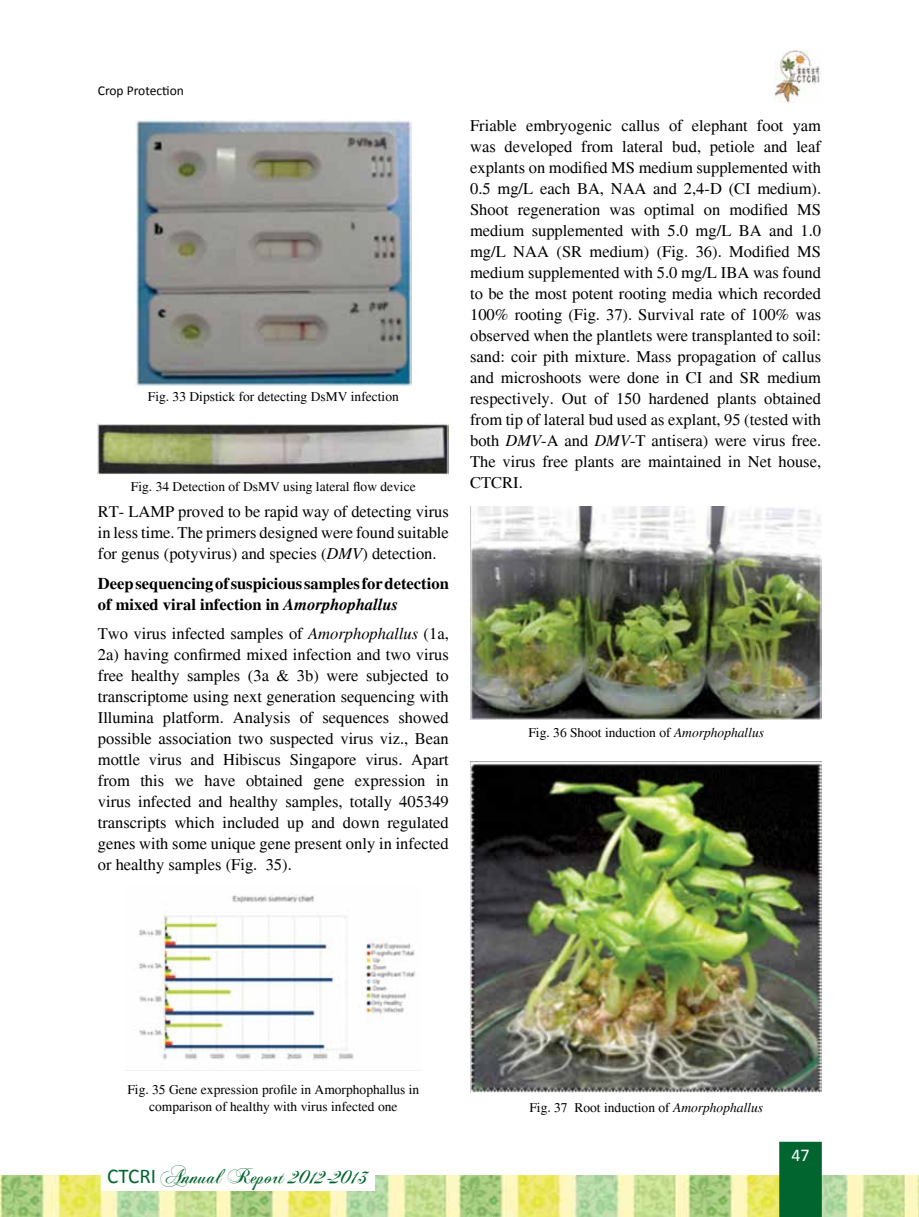
<style>
.page{position:relative;width:919px;height:1217px;background:#fff}
.page>*{position:absolute;margin:0;border:0;box-sizing:border-box;transform-origin:0 0}
.t1{font:21px "Chopin Script";color:#00652e}
.t2{font:18px "Calibri";color:#fff}
.t3{font:16.5px/21px "Times";color:#000;text-align:justify}
.t4{font:700 16.5px/21px "Times";color:#000}
.t5{font:13.5px/16.2px "Times";color:#000;text-align:center}
.t6{font:13.5px "Calibri";color:#000}
.s1{font-style:italic}
.s2{font-family:"Calibri"}
</style>
<div class="page">
<img style="left:0;top:1175px;width:918px;height:41px">
<img style="left:774px;top:51px;width:47px;height:51px">
<div style="left:779px;top:1141px;width:42px;height:75px;background:#00652e;border:2px solid #00652e"></div>
<div style="left:101px;top:1160px;width:273px;height:30px;background:#fff"></div>
<img style="left:135px;top:119px;width:276px;height:266px">
<img style="left:98px;top:423px;width:351px;height:51px">
<img style="left:138px;top:894px;width:278px;height:166px">
<img style="left:471px;top:506px;width:350px;height:213px">
<img style="left:471px;top:761px;width:350px;height:330px">
<p class="t6" style="left:98px;top:82px;width:88px">Crop Protection</p>
<p class="t5" style="left:148px;top:388px;width:252px">Fig. 33 Dipstick for detecting DsMV infection</p>
<p class="t5" style="left:131px;top:478px;width:286px">Fig. 34 Detection of DsMV using lateral flow device</p>
<p class="t3" style="left:98px;top:501px;width:352px">RT- LAMP proved to be rapid way of detecting virus in less time. The primers designed were found suitable for genus (potyvirus) and species (<span class="s1">DMV</span>) detection.</p>
<p class="t4" style="left:98px;top:572px;width:352px">Deep sequencing of suspicious samples for detection of mixed viral infection in <span class="s1">Amorphophallus</span></p>
<p class="t3" style="left:98px;top:623px;width:352px">Two virus infected samples of <span class="s1">Amorphophallus</span> (1a, 2a) having confirmed mixed infection and two virus free healthy samples (3a &amp; 3b) were subjected to transcriptome using next generation sequencing with Illumina platform. Analysis of sequences showed possible association two suspected virus viz., Bean mottle virus and Hibiscus Singapore virus. Apart from this we have obtained gene expression in virus infected and healthy samples, totally 405349 transcripts which included up and down regulated genes with some unique gene present only in infected or healthy samples (Fig. 35).</p>
<p class="t3" style="left:470px;top:115px;width:352px">Friable embryogenic callus of elephant foot yam was developed from lateral bud, petiole and leaf explants on modified MS medium supplemented with 0.5 mg/L each BA, NAA and 2,4-D (CI medium).<br>Shoot regeneration was optimal on modified MS medium supplemented with 5.0 mg/L BA and 1.0 mg/L NAA (SR medium) (Fig. 36). Modified MS medium supplemented with 5.0 mg/L IBA was found to be the most potent rooting media which recorded 100% rooting (Fig. 37). Survival rate of 100% was observed when the plantlets were transplanted to soil: sand: coir pith mixture. Mass propagation of callus and microshoots were done in CI and SR medium respectively. Out of 150 hardened plants obtained from tip of lateral bud used as explant, 95 (tested with both <span class="s1">DMV</span>-A and <span class="s1">DMV</span>-T antisera) were virus free.<br>The virus free plants are maintained in Net house, CTCRI.</p>
<p class="t5" style="left:528px;top:724px;width:237px">Fig. 36 Shoot induction of <span class="s1">Amorphophallus</span></p>
<p class="t5" style="left:127px;top:1081px;width:293px">Fig. 35 Gene expression profile in Amorphophallus in comparison of healthy with virus infected one</p>
<p class="t1" style="left:107px;top:1163px;width:264px"><span class="s2">CTCRI</span> Annual Report 2012-2013</p>
<p class="t5" style="left:529px;top:1099px;width:235px">Fig. 37 Root induction of <span class="s1">Amorphophallus</span></p>
<p class="t2" style="left:791px;top:1142px;width:20px">47</p>
</div>
